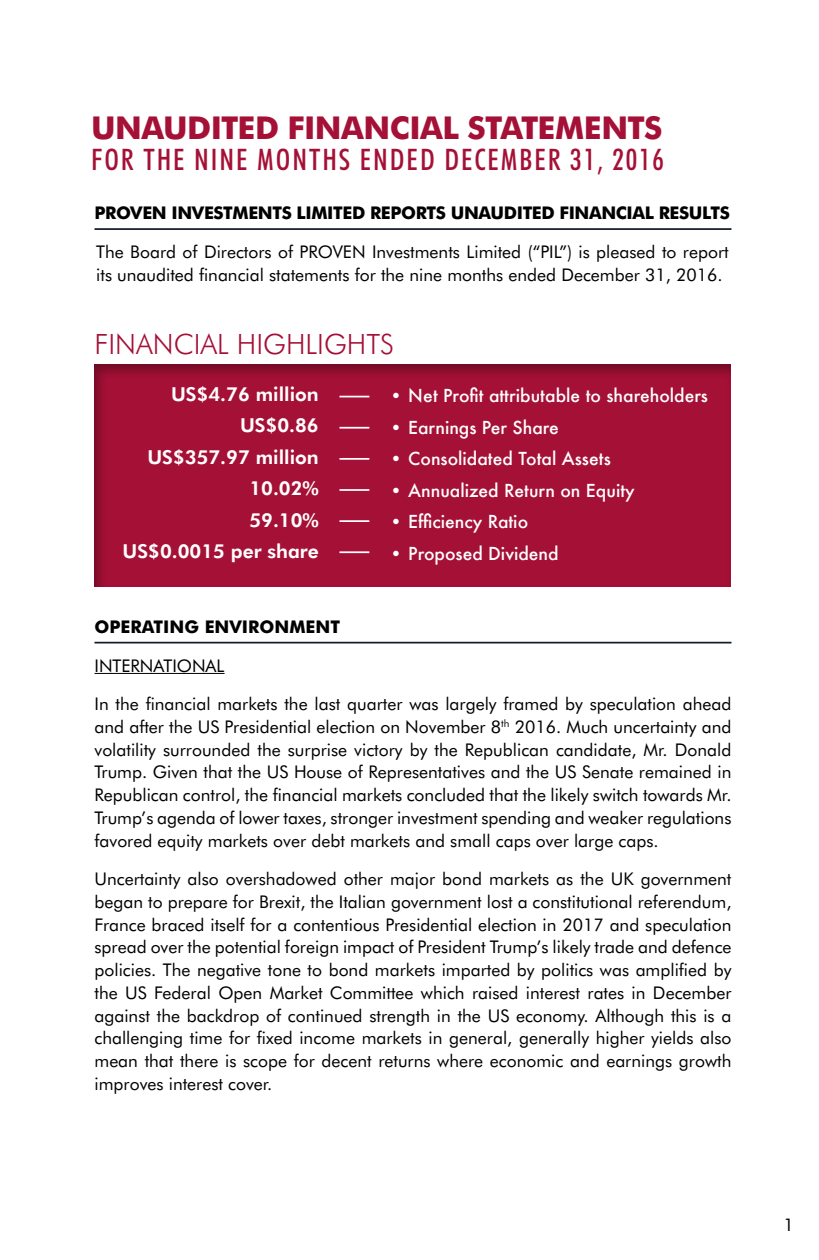
<style>
.page{position:relative;width:819px;height:1260px;background:#fff}
.page>*{position:absolute;margin:0;border:0;box-sizing:border-box;transform-origin:0 0}
.t1{font:700 31.5px "Futura BT";letter-spacing:-.02em;color:#a51036}
.t2{font:500 condensed 29.75px "Futura BT";letter-spacing:.065em;color:#a51036}
.t3{font:300 28px "Futura BT";color:#a51036}
.t4{font:800 19.25px/31.5px "Futura BT";color:#fff;text-align:right}
.t5{font:17.5px/22.8px "Futura BT";color:#000;text-align:justify}
.t6{font:500 17.5px "Futura";color:#fff}
.t7{font:700 17.5px "Futura BT";letter-spacing:-.02em;color:#000}
.t8{font:700 17.5px "Futura BT";color:#000}
</style>
<div class="page">
<hr style="left:94px;top:673px;width:131px;height:1px;background:#000">
<hr style="left:94px;top:642px;width:638px;height:2px;background:#151d2b">
<div style="left:93px;top:363px;width:640px;height:226px;background:#000;opacity:.35"></div>
<hr style="left:339px;top:396px;width:30px;height:1px;background:#fff">
<hr style="left:339px;top:427px;width:30px;height:2px;background:#fff">
<hr style="left:339px;top:458px;width:30px;height:2px;background:#fff">
<hr style="left:339px;top:489px;width:30px;height:2px;background:#fff">
<hr style="left:339px;top:520px;width:30px;height:2px;background:#fff">
<hr style="left:339px;top:551px;width:30px;height:2px;background:#fff">
<hr style="left:94px;top:228px;width:638px;height:2px;background:#151d2b">
<h1 class="t1" style="left:91px;top:108px;width:573px">UNAUDITED FINANCIAL STATEMENTS</h1>
<h2 class="t2" style="left:91px;top:142px;width:575px">FOR THE NINE MONTHS ENDED DECEMBER 31, 2016</h2>
<p class="t7" style="left:95px;top:203px;width:637px">PROVEN INVESTMENTS LIMITED REPORTS UNAUDITED FINANCIAL RESULTS</p>
<p class="t5" style="left:96px;top:240px;width:634px">The Board of Directors of PROVEN Investments Limited (“PIL”) is pleased to report its unaudited financial statements for the nine months ended December 31, 2016.</p>
<h3 class="t3" style="left:94px;top:327px;width:301px">FINANCIAL HIGHLIGHTS</h3>
<p class="t4" style="left:123px;top:378px;width:198px">US$4.76 million<br>US$0.86<br>US$357.97 million<br>10.02%<br>59.10%<br>US$0.0015 per share</p>
<p class="t6" style="left:390px;top:384px;width:320px">• Net Profit attributable to shareholders</p>
<p class="t6" style="left:390px;top:415px;width:171px">• Earnings Per Share</p>
<p class="t6" style="left:390px;top:447px;width:223px">• Consolidated Total Assets</p>
<p class="t6" style="left:390px;top:478px;width:247px">• Annualized Return on Equity</p>
<p class="t6" style="left:390px;top:510px;width:140px">• Efficiency Ratio</p>
<p class="t6" style="left:390px;top:541px;width:171px">• Proposed Dividend</p>
<p class="t8" style="left:94px;top:616px;width:247px">OPERATING ENVIRONMENT</p>
<p class="t5" style="left:94px;top:654px;width:16px">Intern</p>
<p class="t5" style="left:154px;top:654px;width:22px">ation</p>
<p class="t5" style="left:206px;top:654px;width:17px">al</p>
<p class="t5" style="left:94px;top:692px;width:639px">In the financial markets the last quarter was largely framed by speculation ahead and after the US Presidential election on November 8<sup>th</sup> 2016. Much uncertainty and volatility surrounded the surprise victory by the Republican candidate, Mr. Donald Trump. Given that the US House of Representatives and the US Senate remained in Republican control, the financial markets concluded that the likely switch towards Mr.<br>Trump’s agenda of lower taxes, stronger investment spending and weaker regulations favored equity markets over debt markets and small caps over large caps.</p>
<p class="t5" style="left:94px;top:867px;width:639px">Uncertainty also overshadowed other major bond markets as the UK government began to prepare for Brexit, the Italian government lost a constitutional referendum, France braced itself for a contentious Presidential election in 2017 and speculation spread over the potential foreign impact of President Trump’s likely trade and defence policies. The negative tone to bond markets imparted by politics was amplified by the US Federal Open Market Committee which raised interest rates in December against the backdrop of continued strength in the US economy. Although this is a challenging time for fixed income markets in general, generally higher yields also mean that there is scope for decent returns where economic and earnings growth improves interest cover.</p>
<p class="t5" style="left:783px;top:1213px;width:12px">1</p>
</div>
